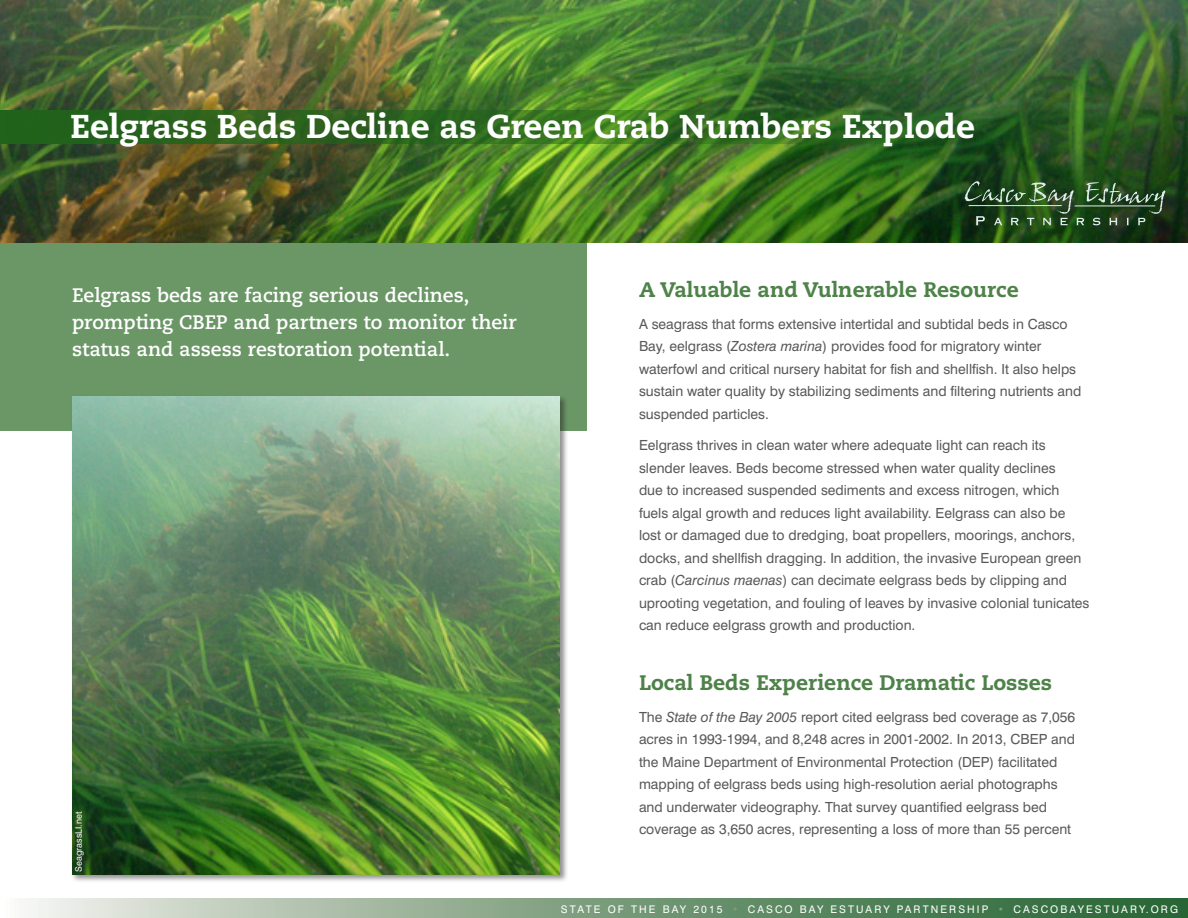
<style>
.page{position:relative;width:1188px;height:918px;background:#fff}
.page>*{position:absolute;margin:0;border:0;box-sizing:border-box;transform-origin:0 0}
.t1{font:800 33px "Caecilia";color:#fff}
.t2{font:800 21px "Caecilia";color:#4e8249}
.t3{font:700 19.5px/27px "Caecilia";color:#fff}
.t4{font:13.95px/22.5px "Swiss 721 BT";color:#58595b}
.t5{font:10.5px "Swiss 721 BT";letter-spacing:.2em;color:#fff}
.t6{font:9px "Swiss 721 BT";color:#fff}
.s1{font-style:italic}
.s2{color:#7aa176}
</style>
<div class="page">
<div style="left:0;top:233px;width:587px;height:198px;background:#6b9767"></div>
<img style="left:0;top:0;width:1188px;height:243px">
<svg style="left:28px;top:898px;width:1160px;height:20px;background:#80a182"></svg>
<svg style="left:0;top:110px;width:1188px;height:33px;background:#2e6520"></svg>
<div style="left:70px;top:394px;width:498px;height:489px;background:#231f20;opacity:.5"></div>
<img style="left:72px;top:396px;width:488px;height:479px">
<svg style="left:965px;top:181px;width:200px;height:44px;background:#375935"></svg>
<h1 class="t1" style="left:70px;top:106px;width:906px">Eelgrass Beds Decline as Green Crab Numbers Explode</h1>
<h3 class="t3" style="left:72px;top:282px;width:446px">Eelgrass beds are facing serious declines, prompting CBEP and partners to monitor their status and assess restoration potential.</h3>
<p class="t6" style="left:73px;top:872px;width:61px;rotate:-90deg">SeagrassLI .net</p>
<h2 class="t2" style="left:639px;top:277px;width:381px">A Valuable and Vulnerable Resource</h2>
<p class="t4" style="left:639px;top:312px;width:444px">A seagrass that forms extensive intertidal and subtidal beds in Casco Bay, eelgrass (<span class="s1">Zostera marina</span>) provides food for migratory winter waterfowl and critical nursery habitat for fish and shellfish. It also helps sustain water quality by stabilizing sediments and filtering nutrients and suspended particles.</p>
<p class="t4" style="left:639px;top:434px;width:452px">Eelgrass thrives in clean water where adequate light can reach its slender leaves. Beds become stressed when water quality declines<br>due to increased suspended sediments and excess nitrogen, which fuels algal growth and reduces light availability. Eelgrass can also be lost or damaged due to dredging, boat propellers, moorings, anchors, docks, and shellfish dragging. I n addition, the invasive European green crab (<span class="s1">Carcinus maenas</span>) can decimate eelgrass beds by clipping and uprooting vegetation, and fouling of leaves by invasive colonial tunicates can reduce eelgrass growth and production.</p>
<h2 class="t2" style="left:639px;top:670px;width:415px">Local Beds Experience Dramatic Losses</h2>
<p class="t4" style="left:639px;top:705px;width:438px">The <span class="s1">State of the Bay 2005</span> report cited eelgrass bed coverage as 7,056 acres in 1993-1994, and 8,248 acres in 2001-2002. I n 2013, CBEP and the Maine Department of Environmental Protection (DEP) facilitated mapping of eelgrass beds using high-resolution aerial photographs and underwater videography. That survey quantified eelgrass bed coverage as 3,650 acres, representing a loss of more than 55 percent</p>
<p class="t5" style="left:561px;top:903px;width:619px">State of the Bay 2015 <span class="s2">•</span> Casc o Bay Es tuary Partners hip <span class="s2">•</span> c asc ob ayes tuary.org</p>
</div>
